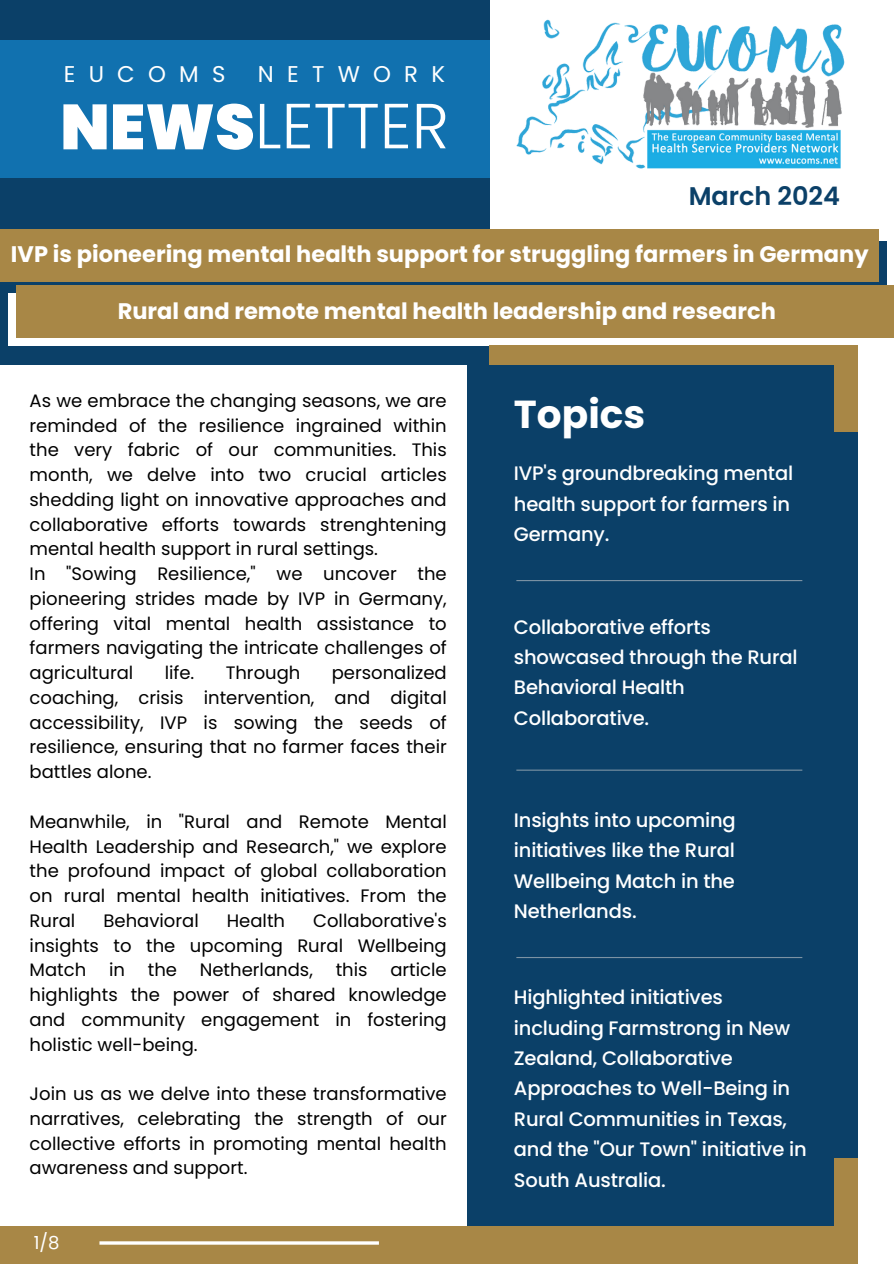
<style>
.page{position:relative;width:894px;height:1264px;background:#fff}
.page>*{position:absolute;margin:0;border:0;box-sizing:border-box;transform-origin:0 0}
.t1{font:300 63.6px "Poppins";color:#fff}
.t2{font:700 semi-condensed 63px/63px "Barlow";color:#fff}
.t3{font:700 39px "Poppins";color:#fff}
.t4{font:600 25.5px "Poppins";color:#0b4068}
.t5{font:22.8px "Poppins";letter-spacing:.58em;color:#fff}
.t6{font:700 22.5px "Poppins";color:#fff}
.t7{font:500 19.5px/30.3px "Poppins";letter-spacing:-.01em;color:#fff}
.t8{font:18px/24.8px "Poppins";color:#000;text-align:justify}
.t9{font:18px "Poppins";color:#fff}
.s1{font-weight:900}
</style>
<div class="page">
<div style="left:0;top:0;width:489px;height:365px;background:#0b4068"></div>
<div style="left:0;top:241px;width:886px;height:52px;background:#0b4068"></div>
<div style="left:0;top:229px;width:877px;height:53px;background:#a88746"></div>
<div style="left:8px;top:293px;width:885px;height:52px;background:#fff"></div>
<div style="left:17px;top:285px;width:876px;height:53px;background:#a88746"></div>
<div style="left:467px;top:363px;width:390px;height:899px;background:#0b4068"></div>
<div style="left:834px;top:360px;width:23px;height:71px;background:#a88746"></div>
<div style="left:834px;top:1158px;width:23px;height:71px;background:#a88746"></div>
<div style="left:489px;top:345px;width:368px;height:20px;background:#a88746"></div>
<hr style="left:516px;top:956px;width:286px;height:2px;background:#7c93a4">
<hr style="left:516px;top:769px;width:286px;height:1px;background:#7c93a4">
<hr style="left:516px;top:580px;width:286px;height:1px;background:#7c93a4">
<div style="left:0;top:1225px;width:857px;height:38px;background:#a88746"></div>
<hr style="left:99px;top:1241px;width:280px;height:3px;background:#fff">
<img style="left:516px;top:19px;width:327px;height:150px">
<div style="left:0;top:41px;width:489px;height:137px;background:#1171af"></div>
<h5 class="t2" style="left:66px;top:40px;width:349px">COMPANY<br>NEWSLETTER</h5>
<p class="t5" style="left:64px;top:58px;width:163px">EUCOMS</p>
<p class="t5" style="left:258px;top:58px;width:188px">NETWORK</p>
<p class="t1" style="left:60px;top:81px;width:390px"><span class="s1">NEWS</span>LETTER</p>
<h6 class="t4" style="left:688px;top:178px;width:153px">March 2024</h6>
<p class="t6" style="left:11px;top:238px;width:858px">IVP is pioneering mental health support for struggling farmers in Germany</p>
<h2 class="t6" style="left:118px;top:296px;width:659px">Rural and remote mental health leadership and research</h2>
<p class="t8" style="left:30px;top:388px;width:418px">As we embrace the changing seasons, we are reminded of the resilience ingrained within the very fabric of our communities. This month, we delve into two crucial articles shedding light on innovative approaches and collaborative efforts towards strenghtening mental health support in rural settings.</p>
<p class="t8" style="left:30px;top:561px;width:418px">In "Sowing Resilience," we uncover the pioneering strides made by IVP in Germany, offering vital mental health assistance to farmers navigating the intricate challenges of agricultural</p>
<p class="t8" style="left:165px;top:660px;width:31px">life.</p>
<p class="t8" style="left:225px;top:660px;width:76px">Through</p>
<p class="t8" style="left:30px;top:660px;width:418px;text-indent:302px">personalized coaching, crisis intervention, and digital accessibility, IVP is sowing the seeds of resilience, ensuring that no farmer faces their battles alone.</p>
<p class="t8" style="left:30px;top:809px;width:418px">Meanwhile, in "Rural and Remote Mental Health Leadership and Research," we explore the profound impact of global collaboration on rural mental health initiatives. From the Rural</p>
<p class="t8" style="left:30px;top:908px;width:418px;text-indent:283px">Collaborative's insights to the upcoming Rural Wellbeing Match</p>
<p class="t8" style="left:103px;top:908px;width:97px">Behavioral</p>
<p class="t8" style="left:227px;top:908px;width:60px">Health</p>
<p class="t8" style="left:30px;top:957px;width:418px;text-indent:360px">article highlights the power of shared knowledge and community engagement in fostering holistic well-being.</p>
<p class="t8" style="left:30px;top:1081px;width:418px">Join us as we delve into these transformative narratives, celebrating the strength of our collective efforts in promoting mental health awareness and support.</p>
<p class="t8" style="left:109px;top:957px;width:17px">in</p>
<p class="t8" style="left:148px;top:957px;width:31px">the</p>
<p class="t8" style="left:200px;top:957px;width:115px">Netherlands,</p>
<p class="t8" style="left:335px;top:957px;width:33px">this</p>
<h4 class="t9" style="left:34px;top:1229px;width:27px">1/8</h4>
<h1 class="t3" style="left:514px;top:387px;width:133px">Topics</h1>
<h6 class="t7" style="left:514px;top:458px;width:281px">IVP's groundbreaking mental health support for farmers in<br>Germany.</h6>
<h3 class="t7" style="left:514px;top:611px;width:285px">Collaborative efforts showcased through the Rural<br>Behavioral Health<br>Collaborative.</h3>
<p class="t7" style="left:514px;top:805px;width:223px;text-align:justify">Insights into upcoming initiatives like the Rural Wellbeing Match in the Netherlands.</p>
<p class="t7" style="left:514px;top:982px;width:294px">Highlighted initiatives including Farmstrong in New<br>Zealand, Collaborative<br>Approaches to Well-Being in<br>Rural Communities in Texas, and the "Our Town" initiative in<br>South Australia.</p>
</div>
